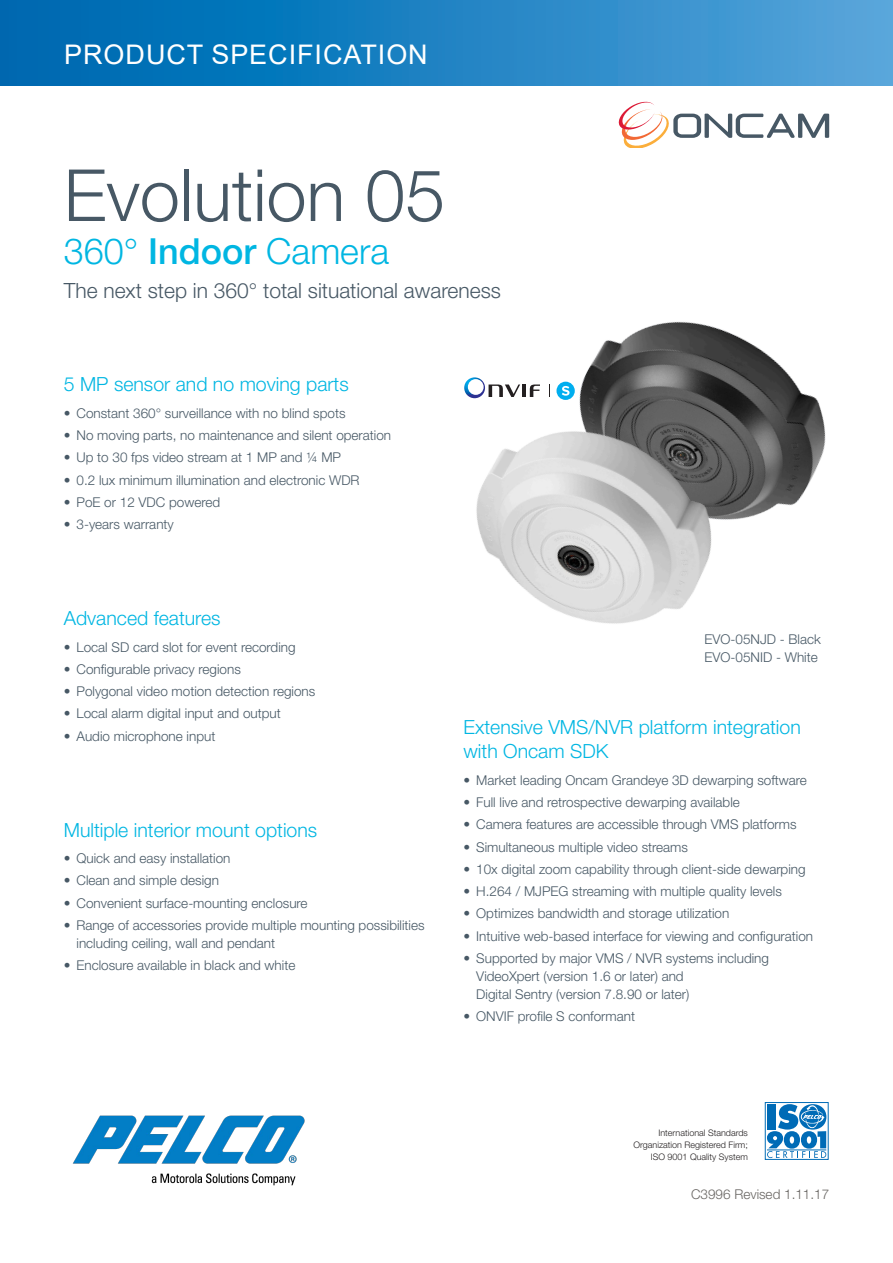
<style>
.page{position:relative;width:893px;height:1263px;background:#fff}
.page>*{position:absolute;margin:0;border:0;box-sizing:border-box;transform-origin:0 0}
.t1{font:300 72px "Helvetica Neue LT Std";color:#475865}
.t2{font:300 36px "Helvetica Neue LT Std";color:#00b6e2}
.t3{font:27px "Arial";letter-spacing:.035em;color:#fff}
.t4{font:300 21px "Helvetica Neue LT Std";color:#475865}
.Sub_head{font:300 19.5px/24px "Helvetica Neue LT Std";color:#00b6e2}
.Bulleted_List{font:300 13.5px/18px "Helvetica Neue LT Std";color:#475865}
.t5{font:300 13.5px "Helvetica Neue LT Std";color:#696663}
.t6{font:300 9px "Helvetica Neue LT Std";color:#231f20}
.s1{font-weight:500}
</style>
<div class="page">
<svg style="left:464px;top:377px;width:76px;height:9px"></svg>
<img style="left:549px;top:321px;width:277px;height:197px">
<img style="left:464px;top:386px;width:283px;height:238px">
<svg style="left:618px;top:101px;width:211px;height:47px"></svg>
<div style="left:765px;top:1102px;width:63px;height:57px;border:1px solid #006bb6"></div>
<svg style="left:767px;top:1104px;width:59px;height:54px"></svg>
<div style="left:0;top:0;width:893px;height:85px;background:linear-gradient(to right,#0065ae,#55a4da)"></div>
<img style="left:72px;top:1115px;width:233px;height:71px">
<p class="t3" style="left:64px;top:36px;width:365px">PRODUCT SPECIFICATION</p>
<p class="t1" style="left:64px;top:151px;width:383px">Evolution 05</p>
<p class="t2" style="left:64px;top:229px;width:327px">360° <span class="s1">Indoor</span> Camera</p>
<p class="t4" style="left:64px;top:278px;width:439px">The next step in 360° total situational awareness</p>
<p class="Sub_head" style="left:64px;top:372px;width:286px">5 MP sensor and no moving parts</p>
<p class="Bulleted_List" style="left:64px;top:404px;width:283px">• Constant 360° surveillance with no blind spots</p>
<p class="Bulleted_List" style="left:64px;top:426px;width:329px">• No moving parts, no maintenance and silent operation</p>
<p class="Bulleted_List" style="left:64px;top:448px;width:279px">• Up to 30 fps video stream at 1 MP and ¼ MP</p>
<p class="Bulleted_List" style="left:64px;top:470px;width:297px">• 0.2 lux minimum illumination and electronic WDR</p>
<p class="Bulleted_List" style="left:64px;top:493px;width:158px">• PoE or 12 VDC powered</p>
<p class="Bulleted_List" style="left:64px;top:515px;width:112px">• 3-years warranty</p>
<p class="Sub_head" style="left:64px;top:606px;width:158px">Advanced features</p>
<p class="Bulleted_List" style="left:64px;top:637px;width:233px">• Local SD card slot for event recording</p>
<p class="Bulleted_List" style="left:64px;top:660px;width:179px">• Configurable privacy regions</p>
<p class="Bulleted_List" style="left:64px;top:682px;width:253px">• Polygonal video motion detection regions</p>
<p class="Bulleted_List" style="left:64px;top:704px;width:219px">• Local alarm digital input and output</p>
<p class="Bulleted_List" style="left:64px;top:726px;width:153px">• Audio microphone input</p>
<p class="Sub_head" style="left:64px;top:817px;width:255px">Multiple interior mount options</p>
<p class="Bulleted_List" style="left:64px;top:849px;width:168px">• Quick and easy installation</p>
<p class="Bulleted_List" style="left:64px;top:871px;width:157px">• Clean and simple design</p>
<p class="Bulleted_List" style="left:64px;top:893px;width:245px">• Convenient surface-mounting enclosure</p>
<p class="Bulleted_List" style="left:77px;top:916px;width:350px;text-indent:-13px">• Range of accessories provide multiple mounting possibilities including ceiling, wall and pendant</p>
<p class="Bulleted_List" style="left:64px;top:956px;width:233px">• Enclosure available in black and white</p>
<p class="Bulleted_List" style="left:704px;top:630px;width:118px">EVO-05NJD - Black</p>
<p class="Bulleted_List" style="left:704px;top:648px;width:115px">EVO-05NID - White</p>
<p class="Sub_head" style="left:463px;top:715px;width:339px">Extensive VMS/NVR platform integration with Oncam SDK</p>
<p class="Bulleted_List" style="left:463px;top:771px;width:345px">• Market leading Oncam Grandeye 3D dewarping software</p>
<p class="Bulleted_List" style="left:463px;top:793px;width:278px">• Full live and retrospective dewarping available</p>
<p class="Bulleted_List" style="left:463px;top:815px;width:335px">• Camera features are accessible through VMS platforms</p>
<p class="Bulleted_List" style="left:463px;top:837px;width:226px">• Simultaneous multiple video streams</p>
<p class="Bulleted_List" style="left:463px;top:860px;width:344px">• 10x digital zoom capability through client-side dewarping</p>
<p class="Bulleted_List" style="left:463px;top:882px;width:320px">• H.264 / MJPEG streaming with multiple quality levels</p>
<p class="Bulleted_List" style="left:463px;top:904px;width:267px">• Optimizes bandwidth and storage utilization</p>
<p class="Bulleted_List" style="left:463px;top:926px;width:351px">• Intuitive web-based interface for viewing and configuration</p>
<p class="Bulleted_List" style="left:476px;top:949px;width:294px;text-indent:-13px">• Supported by major VMS / NVR systems including<br>VideoXpert (version 1.6 or later) and<br>Digital Sentry (version 7.8.90 or later)</p>
<p class="Bulleted_List" style="left:463px;top:1007px;width:173px">• ONVIF profile S conformant</p>
<p class="t6" style="left:658px;top:1127px;width:91px">International Standards</p>
<p class="t6" style="left:633px;top:1139px;width:116px">Organization Registered Firm;</p>
<p class="t6" style="left:651px;top:1151px;width:99px">ISO 9001 Quality System</p>
<p class="t5" style="left:691px;top:1186px;width:140px">C3996 Revised 1.11.17</p>
</div>
